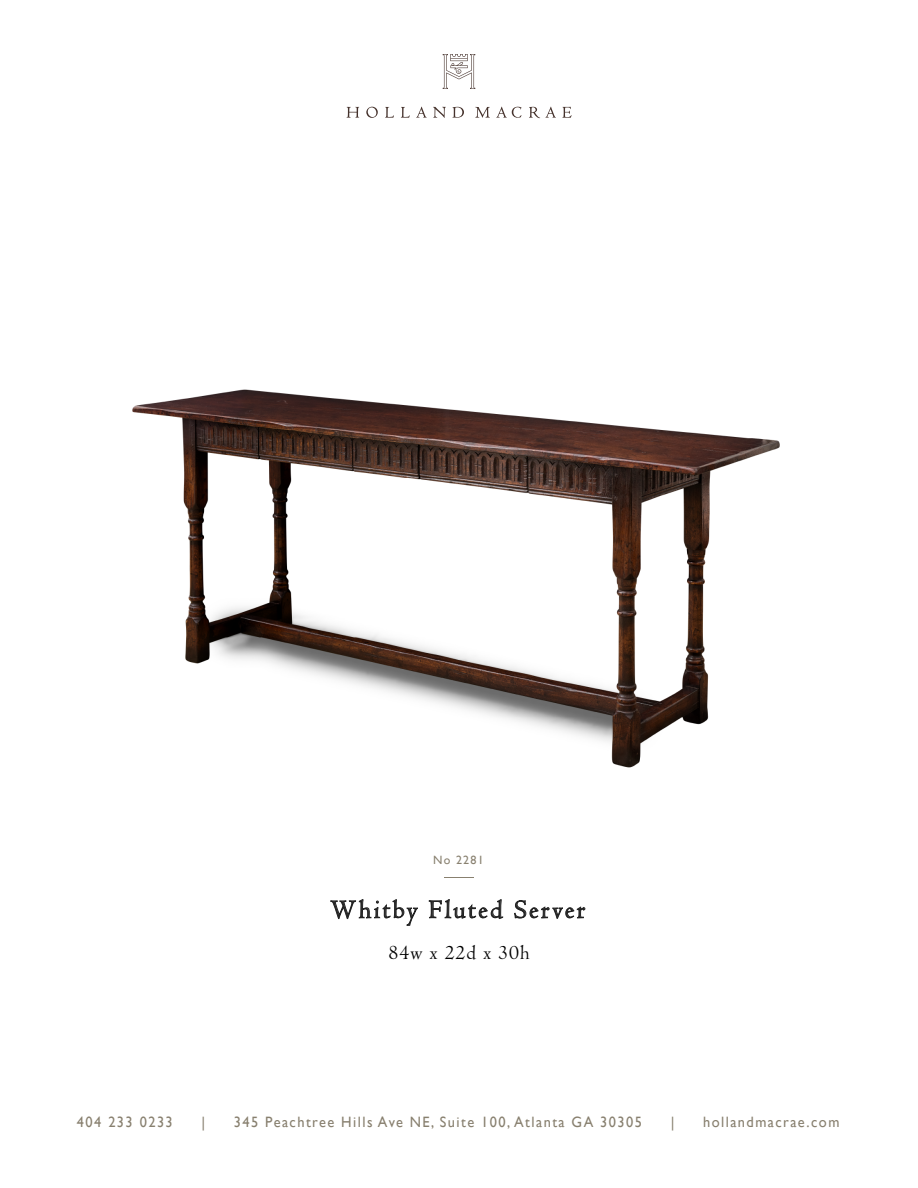
<style>
.page{position:relative;width:918px;height:1188px;background:#fff}
.page>*{position:absolute;margin:0;border:0;box-sizing:border-box;transform-origin:0 0}
.t1{font:27px "Centaur";letter-spacing:.1em;color:#222;scale:.96 1}
.t2{font:21px "Centaur";letter-spacing:.05em;color:#000;scale:.96 1}
.t3{font:15px "Gill Sans";letter-spacing:.1em;color:#88806f;scale:.96 1}
.t4{font:12px "Gill Sans";letter-spacing:.1em;color:#88806f}
</style>
<div class="page">
<img style="left:132px;top:389px;width:648px;height:379px">
<svg style="left:346px;top:107px;width:13px;height:11px"></svg>
<svg style="left:366px;top:107px;width:12px;height:11px"></svg>
<svg style="left:385px;top:107px;width:9px;height:11px"></svg>
<svg style="left:401px;top:107px;width:9px;height:11px"></svg>
<svg style="left:416px;top:107px;width:11px;height:11px"></svg>
<svg style="left:433px;top:107px;width:13px;height:11px"></svg>
<svg style="left:453px;top:107px;width:11px;height:11px"></svg>
<svg style="left:475px;top:107px;width:15px;height:11px"></svg>
<svg style="left:496px;top:107px;width:25px;height:11px"></svg>
<svg style="left:529px;top:107px;width:27px;height:11px"></svg>
<svg style="left:562px;top:107px;width:10px;height:11px"></svg>
<svg style="left:443px;top:54px;width:32px;height:35px"></svg>
<svg style="left:330px;top:899px;width:88px;height:27px"></svg>
<svg style="left:429px;top:899px;width:74px;height:20px"></svg>
<svg style="left:514px;top:900px;width:72px;height:19px"></svg>
<hr style="left:444px;top:877px;width:30px;height:1px;background:#88806f">
<p class="t4" style="left:433px;top:853px;width:52px">No 2281</p>
<h1 class="t1" style="left:330px;top:895px;width:267px">Whitby Fluted Server</h1>
<h2 class="t2" style="left:388px;top:941px;width:148px">84w x 22d x 30h</h2>
<p class="t3" style="left:77px;top:1113px;width:101px">404 233 0233</p>
<p class="t3" style="left:202px;top:1113px;width:5px">|</p>
<p class="t3" style="left:234px;top:1113px;width:427px">345 Peachtree Hills Ave NE, Suite 100, Atlanta GA 30305</p>
<p class="t3" style="left:671px;top:1113px;width:5px">|</p>
<p class="t3" style="left:703px;top:1113px;width:144px">hollandmacrae.com</p>
</div>
